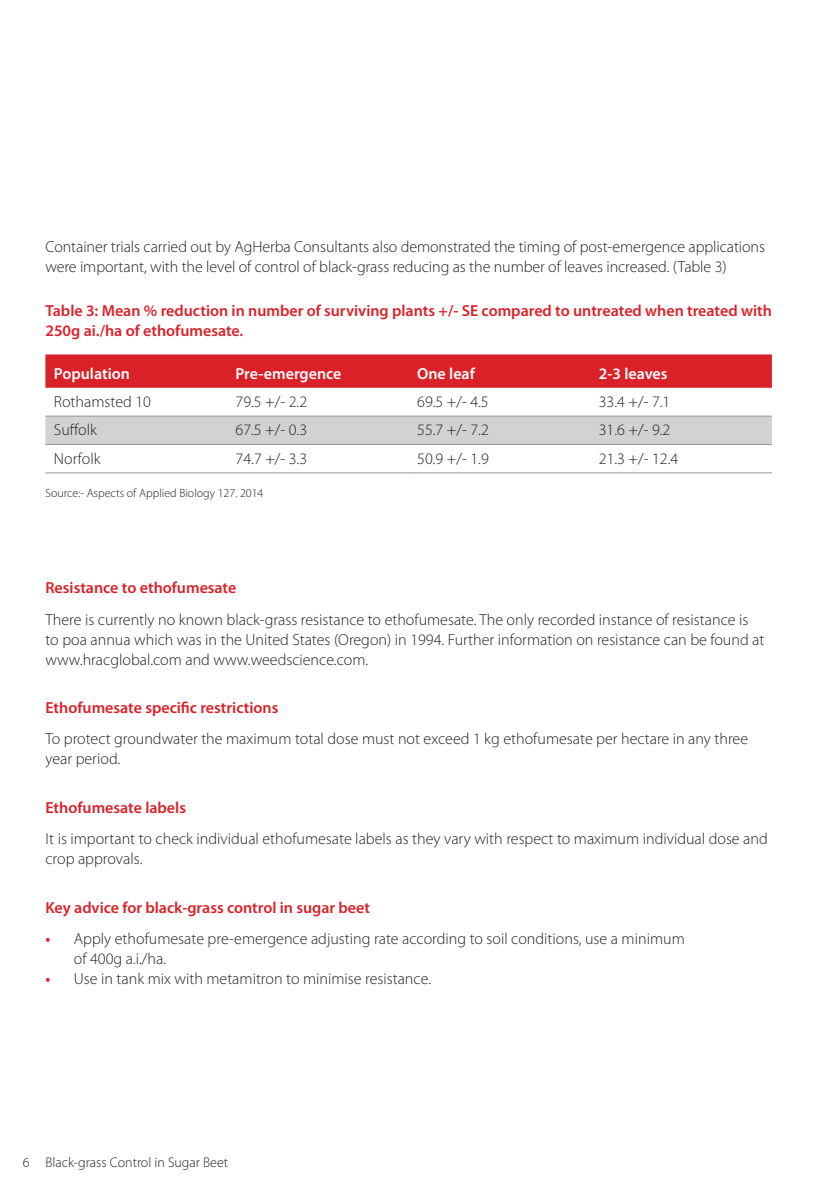
<style>
.page{position:relative;width:840px;height:1191px;background:#fff}
.page>*{position:absolute;margin:0;border:0;box-sizing:border-box;transform-origin:0 0}
.t1{font:300 16px/20px "Myriad Pro";color:#231f20}
.t2{font:600 16px/20px "Myriad Pro";color:#da2128}
.t3{font:600 16px "Myriad Pro";color:#fff}
.t4{font:300 14px "Myriad Pro";color:#231f20}
.t5{font:300 12px "Myriad Pro";color:#231f20}
.s1{font-weight:600;color:#da2128}
</style>
<div class="page">
<div style="left:45px;top:354px;width:726px;height:34px;background:#da2128"></div>
<div style="left:45px;top:416px;width:726px;height:28px;background:#d1d2d4"></div>
<hr style="left:45px;top:415px;width:182px;height:1px;background:#939598">
<hr style="left:227px;top:415px;width:181px;height:1px;background:#939598">
<hr style="left:408px;top:415px;width:182px;height:1px;background:#939598">
<hr style="left:590px;top:415px;width:181px;height:1px;background:#939598">
<hr style="left:45px;top:444px;width:182px;height:1px;background:#939598">
<hr style="left:227px;top:444px;width:181px;height:1px;background:#939598">
<hr style="left:408px;top:444px;width:182px;height:1px;background:#939598">
<hr style="left:590px;top:444px;width:181px;height:1px;background:#939598">
<hr style="left:45px;top:472px;width:182px;height:1px;background:#939598">
<hr style="left:227px;top:472px;width:181px;height:1px;background:#939598">
<hr style="left:408px;top:472px;width:182px;height:1px;background:#939598">
<hr style="left:590px;top:472px;width:181px;height:1px;background:#939598">
<p class="t1" style="left:45px;top:236px;width:720px">Container trials carried out by AgHerba Consultants also demonstrated the timing of post-emergence applications were important, with the level of control of black-grass reducing as the number of leaves increased. (Table 3)</p>
<p class="t2" style="left:45px;top:300px;width:727px">Table 3: Mean % reduction in number of surviving plants +/- SE compared to untreated when treated with<br>250g ai./ha of ethofumesate.</p>
<p class="t3" style="left:54px;top:364px;width:78px">Population</p>
<p class="t3" style="left:235px;top:364px;width:107px">Pre-emergence</p>
<p class="t3" style="left:417px;top:364px;width:59px">One leaf</p>
<p class="t3" style="left:598px;top:364px;width:70px">2-3 leaves</p>
<p class="t1" style="left:54px;top:391px;width:98px">Rothamsted 10</p>
<p class="t1" style="left:235px;top:391px;width:73px">79.5 +/- 2.2</p>
<p class="t1" style="left:417px;top:391px;width:73px">69.5 +/- 4.5</p>
<p class="t1" style="left:598px;top:391px;width:73px">33.4 +/- 7.1</p>
<p class="t1" style="left:54px;top:420px;width:45px">Suffolk</p>
<p class="t1" style="left:235px;top:420px;width:73px">67.5 +/- 0.3</p>
<p class="t1" style="left:417px;top:420px;width:73px">55.7 +/- 7.2</p>
<p class="t1" style="left:598px;top:420px;width:73px">31.6 +/- 9.2</p>
<p class="t1" style="left:54px;top:448px;width:48px">Norfolk</p>
<p class="t1" style="left:235px;top:448px;width:73px">74.7 +/- 3.3</p>
<p class="t1" style="left:417px;top:448px;width:73px">50.9 +/- 1.9</p>
<p class="t1" style="left:598px;top:448px;width:81px">21.3 +/- 12.4</p>
<p class="t5" style="left:45px;top:485px;width:219px">Source:- Aspects of Applied Biology 127. 2014</p>
<p class="t2" style="left:45px;top:577px;width:192px">Resistance to ethofumesate</p>
<p class="t1" style="left:45px;top:609px;width:720px">There is currently no known black-grass resistance to ethofumesate. The only recorded instance of resistance is to poa annua which was in the United States (Oregon) in 1994. Further information on resistance can be found at www.hracglobal.com and www.weedscience.com.</p>
<p class="t2" style="left:45px;top:697px;width:234px">Ethofumesate specific restrictions</p>
<p class="t1" style="left:45px;top:729px;width:703px">To protect groundwater the maximum total dose must not exceed 1 kg ethofumesate per hectare in any three year period.</p>
<p class="t2" style="left:45px;top:797px;width:142px">Ethofumesate labels</p>
<p class="t1" style="left:45px;top:828px;width:723px">It is important to check individual ethofumesate labels as they vary with respect to maximum individual dose and crop approvals.</p>
<p class="t2" style="left:45px;top:896px;width:326px">Key advice for black-grass control in sugar beet</p>
<p class="t1" style="left:74px;top:928px;width:612px;text-indent:-28px"><span class="s1">•</span> Apply ethofumesate pre-emergence adjusting rate according to soil conditions, use a minimum of 400g a.i./ha.</p>
<p class="t1" style="left:45px;top:968px;width:387px"><span class="s1">•</span> Use in tank mix with metamitron to minimise resistance.</p>
<p class="t4" style="left:23px;top:1154px;width:207px">6 Black-grass Control in Sugar Beet</p>
</div>
